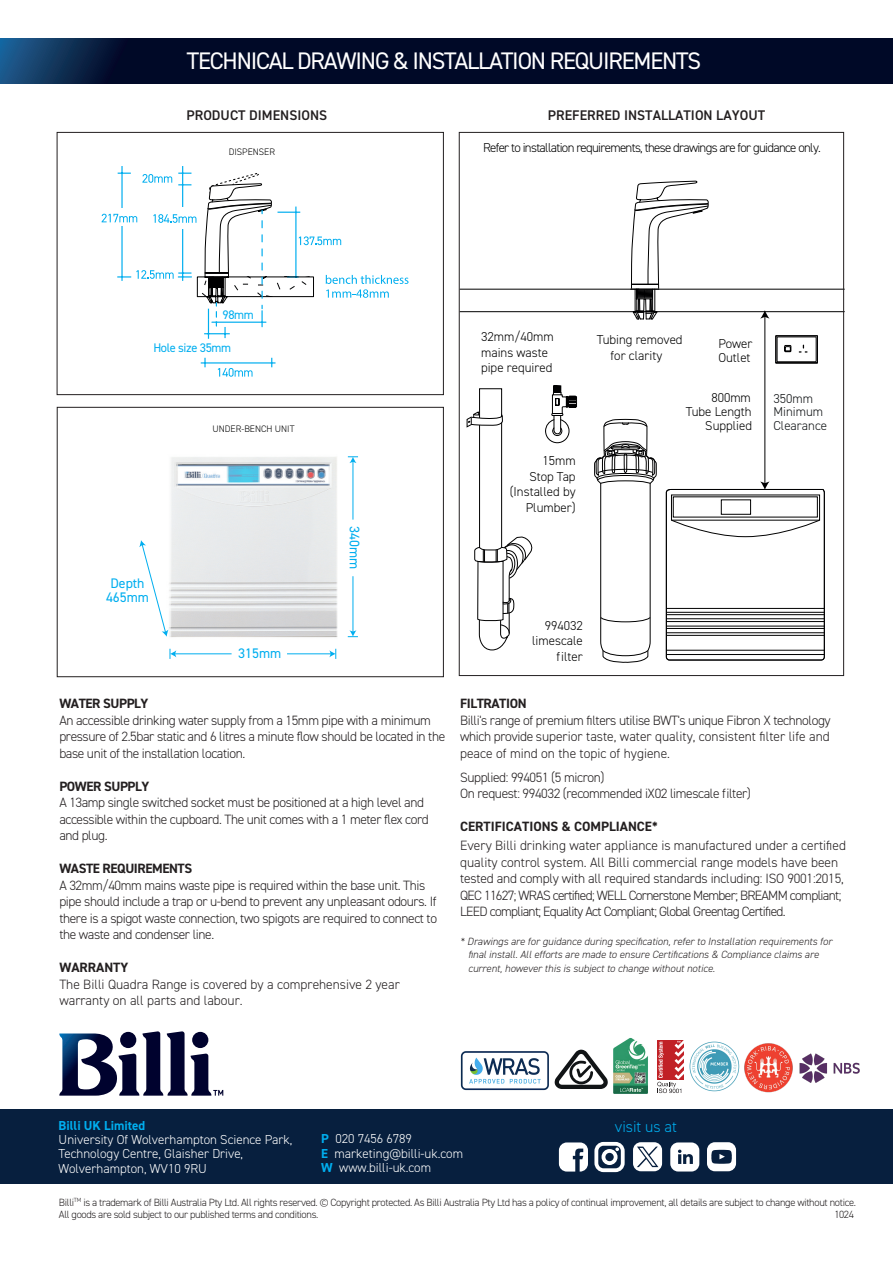
<style>
.page{position:relative;width:893px;height:1263px;background:#fff}
.page>*{position:absolute;margin:0;border:0;box-sizing:border-box;transform-origin:0 0}
.t1{font:24px "DIN2014";letter-spacing:-.05em;color:#fff}
.t2{font:300 15.6px "DIN2014";color:#00aeef}
.t3{font:600 13.95px "DIN2014";color:#231f20}
.t4{font:13.95px/14px "DIN2014";color:#00aeef;text-align:center}
.t5{font:300 13.5px/16.5px "DIN2014";letter-spacing:-.03em;color:#231f20}
.t6{font:300 13.5px/16.5px "DIN2014";color:#231f20}
.t7{font:700 13.5px "DIN2014";letter-spacing:-.03em;color:#231f20}
.t8{font:700 13.5px "DIN2014";color:#231f20}
.t9{font:300 13.05px/14.4px "DIN2014";color:#fff}
.t10{font:700 13.05px "DIN2014";color:#00aeef}
.t11{font:300 12.9px/15.5px "DIN2014";color:#000001;text-align:right}
.t12{font:300 12.9px "DIN2014";letter-spacing:-.055em;color:#000001}
.t13{font:300 12.9px/13.5px "DIN2014";color:#111416}
.t14{font:12.45px "DIN2014";letter-spacing:-.03em;color:#00aeef}
.t15{font:300 10.5px/12px "DIN2014";letter-spacing:-.03em;color:#231f20}
.t16{font:italic 300 10.5px/13.5px "DIN2014";color:#231f20}
.t17{font:300 9.45px "DIN2014";color:#000001}
.s1{font-weight:700;color:#00aeef}
.s2{font-size:9px}
</style>
<div class="page">
<div style="left:0;top:1109px;width:893px;height:74px;background:#071f3e"></div>
<svg style="left:59px;top:1031px;width:164px;height:65px"></svg>
<svg style="left:0;top:38px;width:893px;height:45px;background:#020e2e"></svg>
<hr style="left:460px;top:289px;width:384px;height:1px;background:#000001">
<hr style="left:460px;top:311px;width:384px;height:1px;background:#000001">
<svg style="left:630px;top:131px;width:79px;height:189px"></svg>
<img style="left:168px;top:456px;width:190px;height:199px">
<hr style="left:174px;top:653px;width:58px;height:1px;background:#00aeef">
<svg style="left:170px;top:649px;width:6px;height:10px"></svg>
<hr style="left:287px;top:653px;width:44px;height:1px;background:#00aeef">
<svg style="left:329px;top:649px;width:7px;height:10px"></svg>
<hr style="left:353px;top:461px;width:1px;height:59px;background:#00aeef">
<svg style="left:348px;top:456px;width:10px;height:7px"></svg>
<hr style="left:353px;top:576px;width:1px;height:56px;background:#00aeef">
<svg style="left:348px;top:630px;width:10px;height:7px"></svg>
<svg style="left:139px;top:540px;width:29px;height:97px"></svg>
<div style="left:57px;top:407px;width:387px;height:270px;border:1px solid #231f20"></div>
<hr style="left:764px;top:316px;width:1px;height:168px;background:#000001">
<svg style="left:760px;top:310px;width:9px;height:9px"></svg>
<svg style="left:665px;top:481px;width:160px;height:180px"></svg>
<div style="left:721px;top:499px;width:30px;height:16px;border:1px solid #000001"></div>
<div style="left:775px;top:335px;width:43px;height:28px;border:1px solid #000001"></div>
<svg style="left:777px;top:336px;width:40px;height:26px"></svg>
<svg style="left:545px;top:385px;width:32px;height:59px"></svg>
<div style="left:57px;top:132px;width:387px;height:263px;border:1px solid #231f20"></div>
<hr style="left:208px;top:309px;width:1px;height:30px;background:#00aeef">
<hr style="left:201px;top:362px;width:74px;height:2px;background:#00aeef">
<svg style="left:204px;top:358px;width:2px;height:9px"></svg>
<svg style="left:271px;top:358px;width:2px;height:9px"></svg>
<svg style="left:218px;top:368px;width:35px;height:9px"></svg>
<svg style="left:102px;top:166px;width:306px;height:172px"></svg>
<div style="left:479px;top:388px;width:23px;height:160px;border:1px solid #000001"></div>
<svg style="left:474px;top:535px;width:59px;height:116px"></svg>
<svg style="left:466px;top:410px;width:37px;height:18px"></svg>
<div style="left:559px;top:1142px;width:29px;height:29px;background:#fff;border-radius:8px"></div>
<svg style="left:594px;top:1142px;width:31px;height:30px"></svg>
<svg style="left:573px;top:1148px;width:10px;height:24px"></svg>
<div style="left:670px;top:1142px;width:29px;height:29px;background:#fff;border-radius:8px"></div>
<svg style="left:678px;top:1149px;width:15px;height:15px"></svg>
<div style="left:707px;top:1142px;width:29px;height:29px;background:#fff;border-radius:8px"></div>
<div style="left:633px;top:1142px;width:29px;height:29px;background:#fff;border-radius:8px"></div>
<svg style="left:711px;top:1150px;width:21px;height:14px"></svg>
<svg style="left:637px;top:1146px;width:21px;height:21px"></svg>
<svg style="left:594px;top:418px;width:63px;height:245px"></svg>
<svg style="left:554px;top:1050px;width:54px;height:39px"></svg>
<svg style="left:657px;top:1040px;width:27px;height:53px"></svg>
<img style="left:799px;top:1053px;width:61px;height:30px">
<img style="left:744px;top:1043px;width:49px;height:50px">
<img style="left:613px;top:1038px;width:35px;height:56px">
<img style="left:461px;top:1051px;width:88px;height:40px">
<img style="left:689px;top:1041px;width:51px;height:51px">
<h1 class="t1" style="left:187px;top:46px;width:516px">TECHNICAL DRAWING &amp; INSTALLATION REQUIREMENTS</h1>
<p class="t3" style="left:186px;top:106px;width:142px">PRODUCT DIMENSIONS</p>
<p class="t3" style="left:548px;top:106px;width:219px">PREFERRED INSTALLATION LAYOUT</p>
<p class="t17" style="left:229px;top:146px;width:48px">DISPENSER</p>
<p class="t12" style="left:483px;top:140px;width:339px">Refer to installation requirements, these drawings are for guidance only.</p>
<p class="t14" style="left:223px;top:307px;width:33px">98mm</p>
<p class="t14" style="left:153px;top:340px;width:79px">Hole size 35mm</p>
<p class="t4" style="left:106px;top:576px;width:45px">Depth<br>465mm</p>
<p class="t17" style="left:213px;top:423px;width:83px">UNDER-BENCH UNIT</p>
<p class="t4" style="left:238px;top:645px;width:45px">315mm</p>
<p class="t4" style="left:362px;top:526px;width:45px;rotate:90deg">340mm</p>
<p class="t7" style="left:59px;top:695px;width:91px">WATER SUPPLY</p>
<p class="t5" style="left:59px;top:712px;width:387px">An accessible drinking water supply from a 15mm pipe with a minimum pressure of 2.5bar static and 6 litres a minute flow should be located in the base unit of the installation location.</p>
<p class="t7" style="left:59px;top:777px;width:92px">POWER SUPPLY</p>
<p class="t5" style="left:59px;top:794px;width:371px">A 13amp single switched socket must be positioned at a high level and accessible within the cupboard. The unit comes with a 1 meter flex cord and plug.</p>
<p class="t7" style="left:59px;top:860px;width:134px">WASTE REQUIREMENTS</p>
<p class="t5" style="left:59px;top:877px;width:379px">A 32mm/40mm mains waste pipe is required within the base unit. This pipe should include a trap or u-bend to prevent any unpleasant odours. If there is a spigot waste connection, two spigots are required to connect to the waste and condenser line.</p>
<p class="t8" style="left:59px;top:958px;width:71px">WARRANTY</p>
<p class="t6" style="left:59px;top:976px;width:342px">The Billi Quadra Range is covered by a comprehensive 2 year warranty on all parts and labour.</p>
<p class="t11" style="left:481px;top:329px;width:74px;text-align:left">32mm/40mm mains waste pipe required</p>
<p class="t11" style="left:510px;top:453px;width:67px">15mm<br>Stop Tap (Installed by<br>Plumber)</p>
<p class="t11" style="left:597px;top:332px;width:87px;text-align:center">Tubing removed for clarity</p>
<p class="t11" style="left:718px;top:336px;width:36px;line-height:14px;text-align:left">Power<br>Outlet</p>
<p class="t11" style="left:686px;top:391px;width:68px;line-height:14px">800mm<br>Tube Length<br>Supplied</p>
<p class="t13" style="left:773px;top:391px;width:55px">350mm<br>Minimum<br>Clearance</p>
<p class="t11" style="left:532px;top:617px;width:52px">994032 limescale f ilter</p>
<p class="t7" style="left:460px;top:695px;width:68px">FILTRATION</p>
<p class="t5" style="left:460px;top:712px;width:372px;text-align:justify">Billi's range of premium filters utilise BWT's unique Fibron X technology which provide superior taste, water quality, consistent filter life and peace of mind on the topic of hygiene.</p>
<p class="t5" style="left:460px;top:769px;width:292px">Supplied: 994051 (5 micron)<br>On request: 994032 (recommended iX02 limescale filter)</p>
<p class="t8" style="left:460px;top:817px;width:199px">CERTIFICATIONS &amp; COMPLIANCE*</p>
<p class="t5" style="left:460px;top:837px;width:387px">Every Billi drinking water appliance is manufactured under a certified quality control system. All Billi commercial range models have been tested and comply with all required standards including: ISO 9001:2015, QEC 11627; WRAS certified; WELL Cornerstone Member; BREAMM compliant; LEED compliant; Equality Act Compliant; Global Greentag Certified.</p>
<p class="t16" style="left:468px;top:934px;width:366px;text-indent:-8px">* Drawings are for guidance during specification, refer to Installation requirements for final install. All efforts are made to ensure Certifications &amp; Compliance claims are current, however this is subject to change without notice.</p>
<p class="t10" style="left:59px;top:1116px;width:88px">Billi UK Limited</p>
<p class="t9" style="left:59px;top:1132px;width:235px">University Of Wolverhampton Science Park,<br>Technology Centre, Glaisher Drive,<br>Wolverhampton, WV10 9RU</p>
<p class="t9" style="left:321px;top:1132px;width:143px"><span class="s1">P</span> 020 7456 6789<br><span class="s1">E</span> marketing@billi-uk.com<br><span class="s1">W</span> www.billi-uk.com</p>
<p class="t15" style="left:59px;top:1196px;width:798px">Billi<sup>TM</sup> is a trademark of Billi Australia Pty Ltd. All rights reserved. <span class="s2">©</span> Copyright protected. As Billi Australia Pty Ltd has a policy of continual improvement, all details are subject to change without notice.<br>All goods are sold subject to our published terms and conditions.</p>
<p class="t2" style="left:615px;top:1117px;width:64px">visit us at</p>
<p class="t15" style="left:834px;top:1208px;width:21px">1024</p>
</div>
